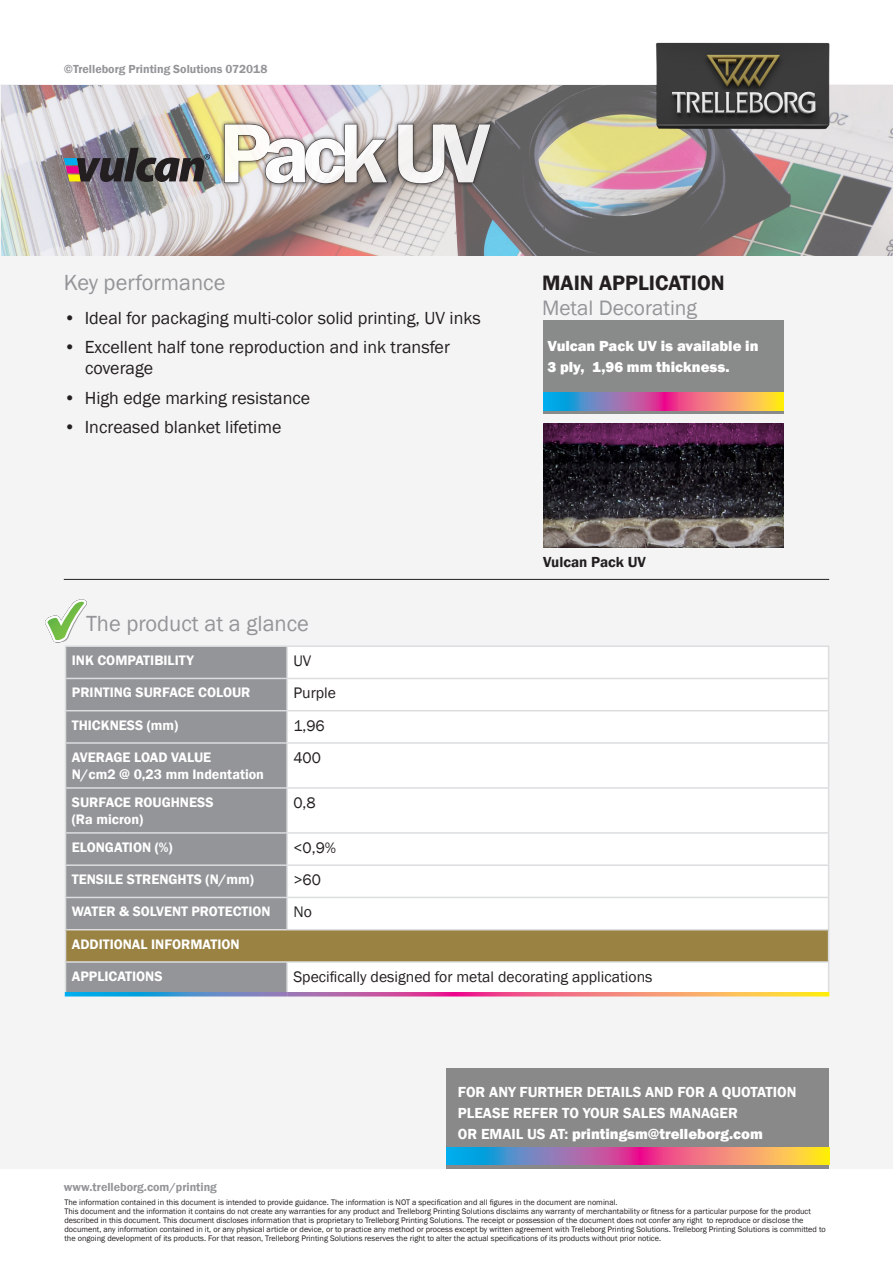
<style>
.page{position:relative;width:893px;height:1263px;background:#fff}
.page>*{position:absolute;margin:0;border:0;box-sizing:border-box;transform-origin:0 0}
.t1{font:600 87px "Franklin Gothic";letter-spacing:-.09em;color:#fff}
.Stile_di_paragrafo_1{font:22.5px "Franklin Gothic";color:#939598}
.t2{font:600 21.45px "Franklin Gothic";color:#231f20}
.t3{font:21.45px "Franklin Gothic";color:#939598}
.t4{font:18px/21px "Franklin Gothic";color:#231f20}
.Chart_body{font:15.75px "Franklin Gothic";color:#231f20}
.t5{font:800 15px/21px "Franklin Gothic";color:#fff}
.t6{font:600 15px "Franklin Gothic";color:#fff}
.t7{font:600 15px "Franklin Gothic";color:#231f20}
.Chart_white_header{font:600 14.1px/17.2px "Franklin Gothic";color:#fff}
.Running_doc_header{font:600 12px "Franklin Gothic";color:#939598}
.Pullout_box_text{font:8.25px/9px "Franklin Gothic";color:#231f20}
.s1{font-weight:600}
</style>
<div class="page">
<div style="left:0;top:85px;width:893px;height:1084px;background:#f4f4f4"></div>
<img style="left:2px;top:85px;width:891px;height:171px">
<img style="left:543px;top:423px;width:240px;height:125px">
<div style="left:543px;top:320px;width:240px;height:94px;background:#898a8a"></div>
<svg style="left:543px;top:392px;width:240px;height:19px;background:#b48394"></svg>
<hr style="left:64px;top:579px;width:765px;height:1px;background:#231f20">
<div style="left:446px;top:1068px;width:383px;height:101px;background:#898989"></div>
<svg style="left:446px;top:1148px;width:383px;height:16px;background:#b48494"></svg>
<div style="left:66px;top:647px;width:220px;height:345px;background:#939598"></div>
<div style="left:288px;top:647px;width:539px;height:62px;background:#fff"></div>
<div style="left:288px;top:712px;width:539px;height:30px;background:#fff"></div>
<div style="left:288px;top:744px;width:539px;height:248px;background:#fff"></div>
<div style="left:66px;top:930px;width:763px;height:32px;background:#998242"></div>
<svg style="left:65px;top:992px;width:222px;height:4px"></svg>
<svg style="left:287px;top:992px;width:542px;height:4px;background:#e67c7c"></svg>
<hr style="left:65px;top:645px;width:222px;height:2px;background:#dcdddf">
<hr style="left:65px;top:647px;width:1px;height:31px;background:#dcdddf">
<hr style="left:287px;top:645px;width:542px;height:2px;background:#dcdddf">
<hr style="left:286px;top:647px;width:2px;height:31px;background:#dcdddf">
<hr style="left:828px;top:647px;width:1px;height:31px;background:#dcdddf">
<hr style="left:65px;top:678px;width:222px;height:1px;background:#dcdddf">
<hr style="left:65px;top:679px;width:1px;height:31px;background:#dcdddf">
<hr style="left:287px;top:678px;width:542px;height:1px;background:#dcdddf">
<hr style="left:286px;top:679px;width:2px;height:31px;background:#dcdddf">
<hr style="left:828px;top:679px;width:1px;height:31px;background:#dcdddf">
<hr style="left:65px;top:710px;width:222px;height:1px;background:#dcdddf">
<hr style="left:65px;top:711px;width:1px;height:31px;background:#dcdddf">
<hr style="left:287px;top:710px;width:542px;height:1px;background:#dcdddf">
<hr style="left:286px;top:711px;width:2px;height:31px;background:#dcdddf">
<hr style="left:828px;top:711px;width:1px;height:31px;background:#dcdddf">
<hr style="left:65px;top:742px;width:222px;height:2px;background:#dcdddf">
<hr style="left:65px;top:744px;width:1px;height:43px;background:#dcdddf">
<hr style="left:287px;top:742px;width:542px;height:2px;background:#dcdddf">
<hr style="left:286px;top:744px;width:2px;height:43px;background:#dcdddf">
<hr style="left:828px;top:744px;width:1px;height:43px;background:#dcdddf">
<hr style="left:65px;top:787px;width:222px;height:2px;background:#dcdddf">
<hr style="left:65px;top:789px;width:1px;height:43px;background:#dcdddf">
<hr style="left:287px;top:787px;width:542px;height:2px;background:#dcdddf">
<hr style="left:286px;top:789px;width:2px;height:43px;background:#dcdddf">
<hr style="left:828px;top:789px;width:1px;height:43px;background:#dcdddf">
<hr style="left:65px;top:832px;width:222px;height:2px;background:#dcdddf">
<hr style="left:65px;top:834px;width:1px;height:30px;background:#dcdddf">
<hr style="left:287px;top:832px;width:542px;height:2px;background:#dcdddf">
<hr style="left:286px;top:834px;width:2px;height:30px;background:#dcdddf">
<hr style="left:828px;top:834px;width:1px;height:30px;background:#dcdddf">
<hr style="left:65px;top:864px;width:222px;height:2px;background:#dcdddf">
<hr style="left:65px;top:866px;width:1px;height:31px;background:#dcdddf">
<hr style="left:287px;top:864px;width:542px;height:2px;background:#dcdddf">
<hr style="left:286px;top:866px;width:2px;height:31px;background:#dcdddf">
<hr style="left:828px;top:866px;width:1px;height:31px;background:#dcdddf">
<hr style="left:65px;top:897px;width:222px;height:1px;background:#dcdddf">
<hr style="left:65px;top:898px;width:1px;height:31px;background:#dcdddf">
<hr style="left:287px;top:897px;width:542px;height:1px;background:#dcdddf">
<hr style="left:286px;top:898px;width:2px;height:31px;background:#dcdddf">
<hr style="left:828px;top:898px;width:1px;height:31px;background:#dcdddf">
<hr style="left:65px;top:929px;width:222px;height:1px;background:#dcdddf">
<hr style="left:65px;top:930px;width:1px;height:31px;background:#dcdddf">
<hr style="left:287px;top:929px;width:542px;height:1px;background:#dcdddf">
<hr style="left:828px;top:930px;width:1px;height:31px;background:#dcdddf">
<hr style="left:65px;top:961px;width:222px;height:2px;background:#dcdddf">
<hr style="left:287px;top:961px;width:542px;height:2px;background:#dcdddf">
<svg style="left:65px;top:963px;width:1px;height:29px"></svg>
<hr style="left:286px;top:963px;width:2px;height:29px;background:#dcdddf">
<svg style="left:828px;top:963px;width:1px;height:29px"></svg>
<svg style="left:45px;top:599px;width:42px;height:43px"></svg>
<svg style="left:220px;top:120px;width:275px;height:68px;background:#aea49d"></svg>
<svg style="left:224px;top:124px;width:164px;height:60px;background:#7a726f"></svg>
<svg style="left:397px;top:124px;width:94px;height:60px;background:#534e4d"></svg>
<img style="left:64px;top:148px;width:146px;height:34px">
<img style="left:656px;top:42px;width:173px;height:87px">
<p class="Running_doc_header" style="left:64px;top:61px;width:205px">©Trelleborg Printing Solutions 072018</p>
<h1 class="t1" style="left:219px;top:100px;width:272px">Pack UV</h1>
<p class="Stile_di_paragrafo_1" style="left:64px;top:269px;width:163px">Key performance</p>
<p class="t4" style="left:64px;top:308px;width:419px">• Ideal for packaging multi-color solid printing, UV inks</p>
<p class="t4" style="left:85px;top:337px;width:366px;text-indent:-21px">• Excellent half tone reproduction and ink transfer coverage</p>
<p class="t4" style="left:64px;top:388px;width:248px">• High edge marking resistance</p>
<p class="t4" style="left:64px;top:417px;width:219px">• Increased blanket lifetime</p>
<p class="Stile_di_paragrafo_1" style="left:86px;top:610px;width:224px">The product at a glance</p>
<p class="t2" style="left:542px;top:269px;width:184px">MAIN APPLICATION</p>
<p class="t3" style="left:542px;top:295px;width:156px">Metal Decorating</p>
<p class="t5" style="left:547px;top:335px;width:212px">Vulcan Pack UV is available in<br>3 ply, 1,96 mm thickness.</p>
<p class="t7" style="left:543px;top:553px;width:104px">Vulcan Pack UV</p>
<p class="Chart_white_header" style="left:72px;top:652px;width:123px">INK COMPATIBILITY</p>
<p class="Chart_body" style="left:293px;top:651px;width:19px">UV</p>
<p class="Chart_white_header" style="left:72px;top:684px;width:180px">PRINTING SURFACE COLOUR</p>
<p class="Chart_body" style="left:293px;top:683px;width:44px">Purple</p>
<p class="Chart_white_header" style="left:72px;top:716px;width:108px">THICKNESS (mm)</p>
<p class="Chart_body" style="left:293px;top:716px;width:33px">1,96</p>
<p class="Chart_white_header" style="left:72px;top:749px;width:194px">AVERAGE LOAD VALUE<br>N/cm2 @ 0,23 mm Indentation</p>
<p class="Chart_body" style="left:293px;top:748px;width:29px">400</p>
<p class="Chart_white_header" style="left:72px;top:793px;width:143px">SURFACE ROUGHNESS (Ra micron)</p>
<p class="Chart_body" style="left:293px;top:793px;width:24px">0,8</p>
<p class="Chart_white_header" style="left:72px;top:838px;width:102px">ELONGATION (%)</p>
<p class="Chart_body" style="left:293px;top:838px;width:44px">&lt;0,9%</p>
<p class="Chart_white_header" style="left:72px;top:871px;width:184px">TENSILE STRENGHTS (N/mm)</p>
<p class="Chart_body" style="left:293px;top:870px;width:29px">&gt;60</p>
<p class="Chart_white_header" style="left:72px;top:903px;width:200px">WATER &amp; SOLVENT PROTECTION</p>
<p class="Chart_body" style="left:293px;top:902px;width:20px">No</p>
<p class="Chart_white_header" style="left:72px;top:935px;width:169px">ADDITIONAL INFORMATION</p>
<p class="Chart_white_header" style="left:72px;top:968px;width:92px">APPLICATIONS</p>
<p class="Chart_body" style="left:293px;top:967px;width:361px">Specifically designed for metal decorating applications</p>
<p class="Running_doc_header" style="left:64px;top:1180px;width:155px">www.trelleborg.com/printing</p>
<p class="t6" style="left:458px;top:1083px;width:340px">FOR ANY FURTHER DETAILS AND FOR A QUOTATION</p>
<p class="t6" style="left:458px;top:1104px;width:282px">PLEASE REFER TO YOUR SALES MANAGER</p>
<p class="t5" style="left:458px;top:1123px;width:307px"><span class="s1">OR EMAIL US AT:</span> printingsm@trelleborg.com</p>
<p class="Pullout_box_text" style="left:64px;top:1198px;width:763px">The information contained in this document is intended to provide guidance. The information is NOT a specification and all figures in the document are nominal.<br>This document and the information it contains do not create any warranties for any product and Trelleborg Printing Solutions disclaims any warranty of merchantability or fitness for a particular purpose for the product described in this document. This document discloses information that is proprietary to Trelleborg Printing Solutions. The receipt or possession of the document does not confer any right to reproduce or disclose the document, any information contained in it, or any physical article or device, or to practice any method or process except by written agreement with Trelleborg Printing Solutions. Trelleborg Printing Solutions is committed to the ongoing development of its products. For that reason, Trelleborg Printing Solutions reserves the right to alter the actual specifications of its products without prior notice.</p>
</div>
